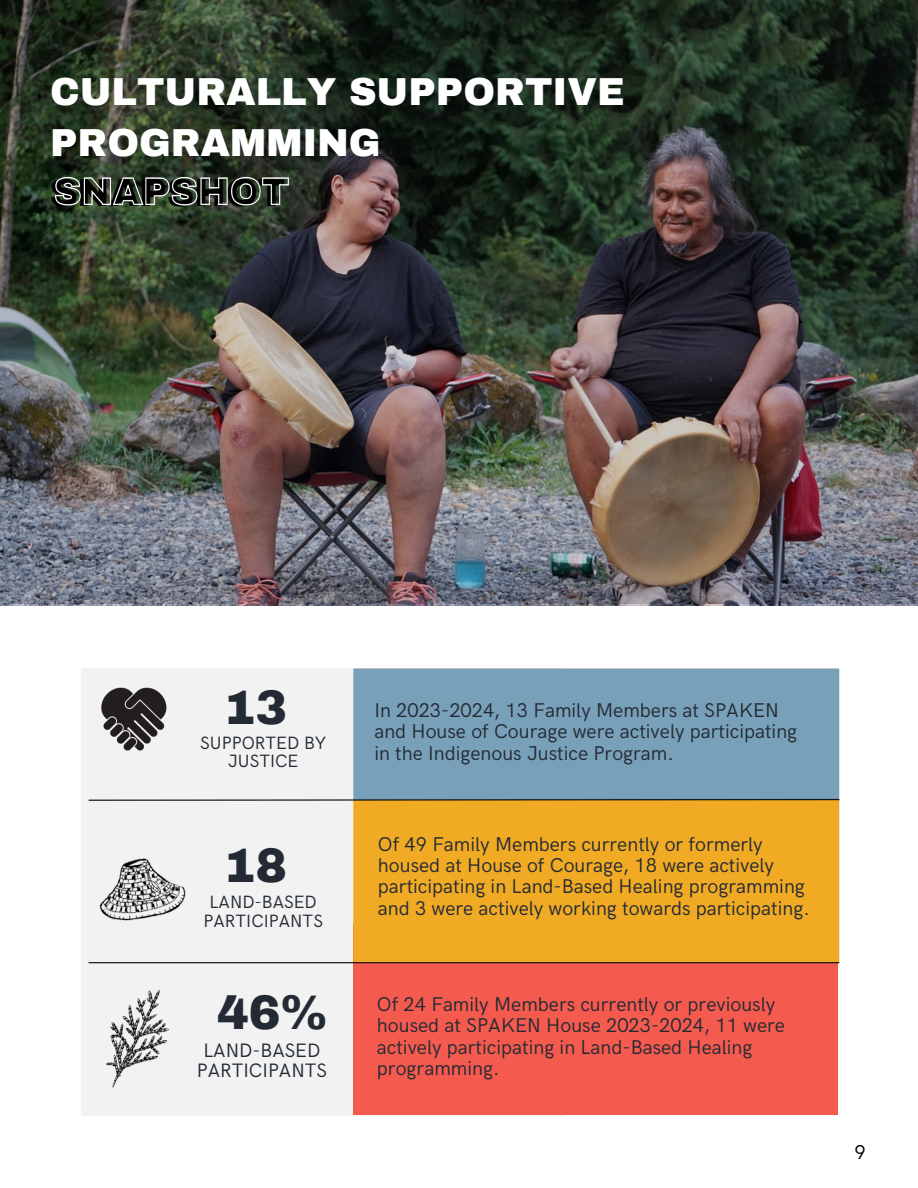
<style>
.page{position:relative;width:918px;height:1188px;background:#fff}
.page>*{position:absolute;margin:0;border:0;box-sizing:border-box;transform-origin:0 0}
.t1{font:900 47.55px "Archivo";color:#232a34}
.t2{font:900 38.1px/50.7px "Archivo";color:#fff}
.t3{font:20.1px "HK Grotesk";color:#000}
.t4{font:19.95px/21.3px "HK Grotesk";color:#232a34}
.t5{font:19.5px/20.2px "HK Grotesk";color:#232a34;text-align:center}
.t6{font:17.85px/19.2px "HK Grotesk";color:#232a34;text-align:center}
.s1{color:#000}
</style>
<div class="page">
<img style="left:81px;top:668px;width:759px;height:448px">
<img style="left:0;top:0;width:918px;height:606px">
<p class="t2" style="left:50px;top:67px;width:576px">CULTURALLY SUPPORTIVE<br>PROGRAMMING<br><span class="s1">SNAPSHOT</span></p>
<p class="t1" style="left:224px;top:682px;width:65px">13</p>
<p class="t6" style="left:200px;top:735px;width:128px;line-height:18px">SUPPORTED BY<br>JUSTICE</p>
<p class="t1" style="left:224px;top:841px;width:65px">18</p>
<h4 class="t6" style="left:203px;top:893px;width:121px">LAND-BASED<br>PARTICIPANTS</h4>
<p class="t1" style="left:217px;top:988px;width:112px">46%</p>
<p class="t5" style="left:197px;top:1041px;width:132px">LAND-BASED<br>PARTICIPANTS</p>
<h2 class="t4" style="left:374px;top:700px;width:424px">In 2023-2024, 13 Family Members at SPAKEN and House of Courage were actively participating in the Indigenous Justice Program.</h2>
<p class="t4" style="left:378px;top:834px;width:433px">Of 49 Family Members currently or formerly housed at House of Courage, 18 were actively participating in Land-Based Healing programming and 3 were actively working towards participating.</p>
<p class="t4" style="left:377px;top:994px;width:410px">Of 24 Family Members currently or previously housed at SPAKEN House 2023-2024, 11 were actively participating in Land-Based Healing programming.</p>
<p class="t3" style="left:855px;top:1141px;width:13px">9</p>
</div>
